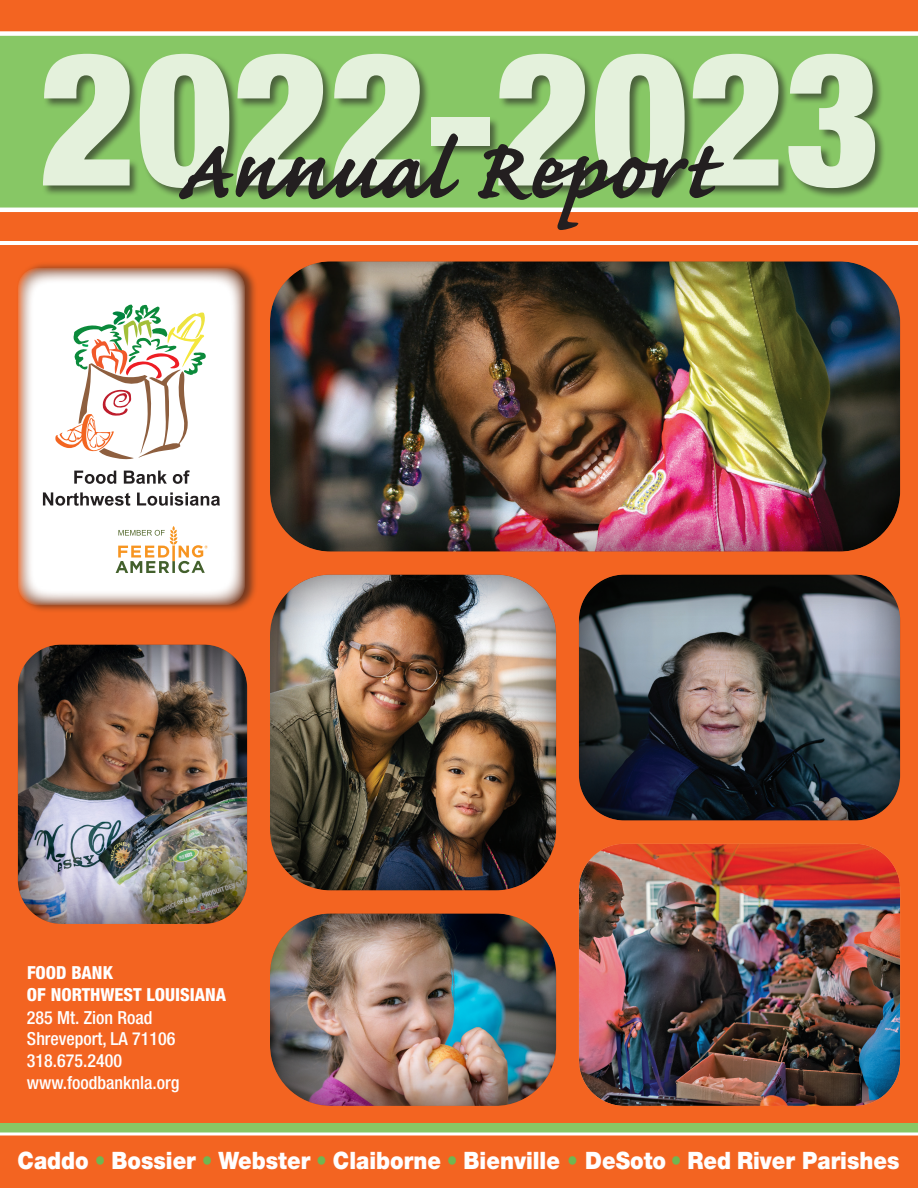
<style>
.page{position:relative;width:918px;height:1188px;background:#fff}
.page>*{position:absolute;margin:0;border:0;box-sizing:border-box;transform-origin:0 0}
.t1{font:900 condensed 186px "Helvetica Neue LT Std";color:#e4f1dc}
.t2{font:900 24px "Helvetica Neue LT Std";color:#fffefe;scale:.9 1}
.t3{font:500 condensed 18px "Helvetica Neue LT Std";color:#fff}
.t4{font:800 condensed 18px/21.6px "Helvetica Neue LT Std";color:#fff}
.s1{color:#70b651}
</style>
<div class="page">
<div style="left:0;top:238px;width:918px;height:894px;background:#f36421"></div>
<div style="left:0;top:1123px;width:918px;height:65px;background:#87c765"></div>
<div style="left:0;top:1134px;width:918px;height:54px;background:#f36421"></div>
<svg style="left:0;top:1132px;width:918px;height:4px;background:#eee4d0"></svg>
<div style="left:0;top:0;width:918px;height:243px;background:#f36421"></div>
<svg style="left:0;top:31px;width:918px;height:181px;background:#9bcf7d"></svg>
<div style="left:43px;top:53px;width:844px;height:146px;background:#231f20;opacity:.6"></div>
<svg style="left:179px;top:133px;width:546px;height:97px"></svg>
<hr style="left:0;top:241px;width:918px;height:3px;background:#fff">
<div style="left:269px;top:912px;width:288px;height:195px;background:#231f20;opacity:.75"></div>
<div style="left:17px;top:644px;width:231px;height:281px;background:#231f20;opacity:.75"></div>
<div style="left:270px;top:259px;width:631px;height:294px;background:#231f20;opacity:.75"></div>
<div style="left:578px;top:574px;width:324px;height:247px;background:#231f20;opacity:.75"></div>
<div style="left:269px;top:574px;width:288px;height:317px;background:#231f20;opacity:.75"></div>
<div style="left:16px;top:262px;width:242px;height:352px;background:#231f20;opacity:.6"></div>
<svg style="left:18px;top:268px;width:227px;height:337px;background:#ecddd7"></svg>
<div style="left:41px;top:296px;width:191px;height:229px;background:#fff"></div>
<svg style="left:55px;top:304px;width:151px;height:155px"></svg>
<svg style="left:74px;top:471px;width:42px;height:13px"></svg>
<svg style="left:124px;top:471px;width:43px;height:13px"></svg>
<svg style="left:173px;top:470px;width:17px;height:14px"></svg>
<svg style="left:43px;top:492px;width:87px;height:14px"></svg>
<svg style="left:137px;top:492px;width:83px;height:14px"></svg>
<svg style="left:111px;top:525px;width:97px;height:48px;background:#e7deca"></svg>
<div style="left:576px;top:843px;width:324px;height:264px;background:#fff;opacity:.75"></div>
<p class="t1" style="left:39px;top:5px;width:844px">2022-2023</p>
<p class="t4" style="left:27px;top:962px;width:201px">FOOD BANK<br>OF NORTHWEST LOUISIANA</p>
<p class="t3" style="left:27px;top:1007px;width:127px">285 Mt. Zion Road</p>
<p class="t3" style="left:27px;top:1028px;width:150px">Shreveport, LA 71106</p>
<p class="t3" style="left:27px;top:1050px;width:97px">318.675.2400</p>
<p class="t3" style="left:27px;top:1071px;width:154px">www.foodbanknla.org</p>
<p class="t2" style="left:18px;top:1146px;width:981px">Caddo <span class="s1">•</span> Bossier <span class="s1">•</span> Webster <span class="s1">•</span> Claiborne <span class="s1">•</span> Bienville <span class="s1">•</span> DeSoto <span class="s1">•</span> Red River Parishes</p>
</div>
